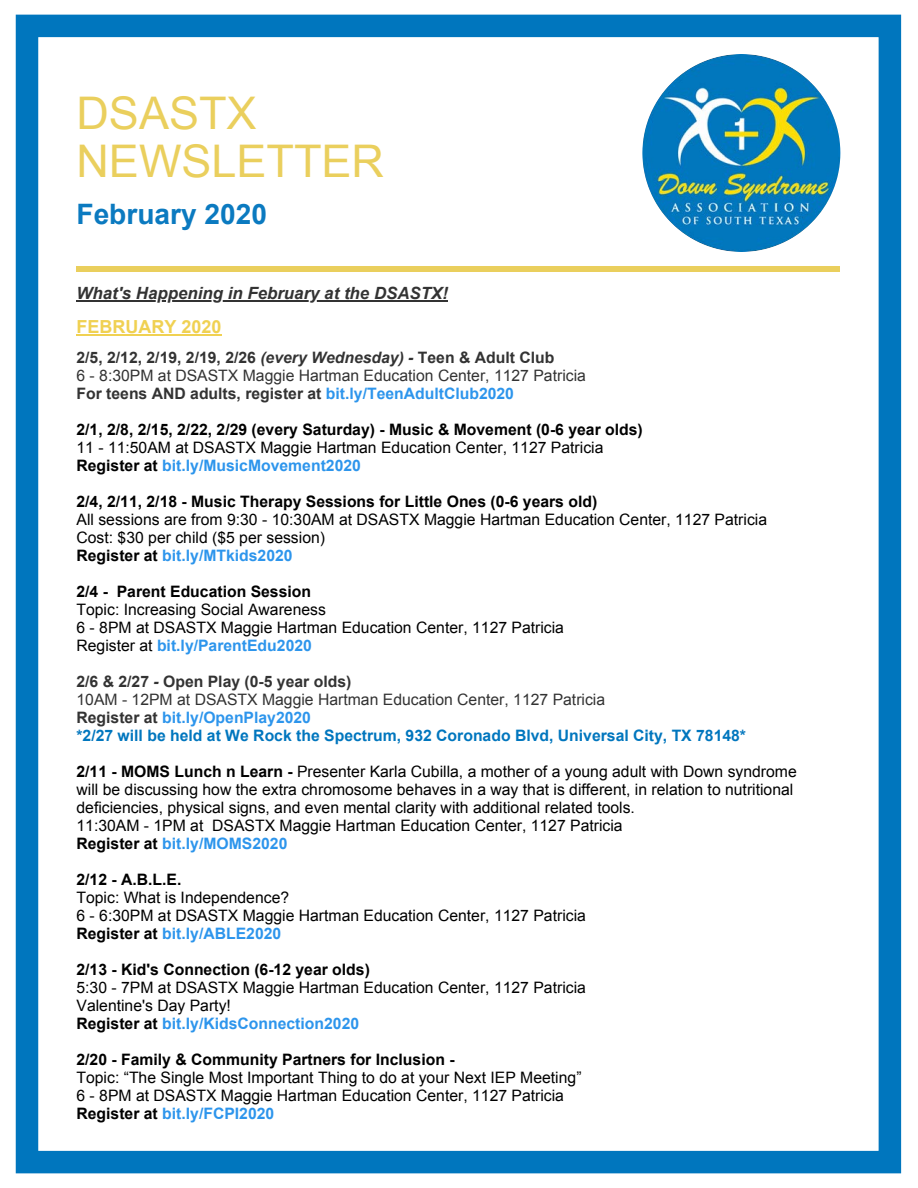
<style>
.page{position:relative;width:918px;height:1188px;background:#fff}
.page>*{position:absolute;margin:0;border:0;box-sizing:border-box;transform-origin:0 0}
.t1{font:45px/47.2px "Arial";color:#eacf5d}
.t2{font:700 28.2px "Arial";color:#0b7ac0}
.t3{font:700 18px "Arial";color:#f0d152}
.t4{font:italic 700 16.8px "Arial";color:#333}
.t5{font:15.75px/18px "Arial";color:#000}
.t6{font:700 15.75px "Arial";color:#000}
.t7{font:700 15.75px/18px "Arial";color:#0076be}
.t8{font:700 15.75px/18px "Arial";color:#333}
.s1{font-style:italic}
.s2{font-weight:400}
.s3{color:#2d95ec}
.s4{font-weight:700}
.s5{font-weight:700;color:#2d95ec}
.s6{color:#333}
.s7{font-style:italic;color:#333}
.s8{font-weight:400;color:#333}
</style>
<div class="page">
<div style="left:16px;top:15px;width:885px;height:1158px;border:23px solid #0076be"></div>
<hr style="left:77px;top:300px;width:371px;height:1px;background:#333">
<div style="left:77px;top:267px;width:763px;height:5px;background:#eacf5d"></div>
<hr style="left:77px;top:334px;width:145px;height:1px;background:#f0d152">
<img style="left:642px;top:54px;width:198px;height:198px">
<h1 class="t1" style="left:76px;top:90px;width:309px">DSASTX<br>NEWSLETTER</h1>
<h2 class="t2" style="left:76px;top:195px;width:192px">February 2020</h2>
<p class="t4" style="left:76px;top:282px;width:373px">What's Happening in February at the DSASTX!</p>
<p class="t3" style="left:76px;top:315px;width:147px">FEBRUARY 2020</p>
<p class="t8" style="left:76px;top:349px;width:511px">2/5, 2/12, 2/19, 2/19, 2/26 <span class="s1">(every Wednesday) -</span> Teen &amp; Adult Club<br><span class="s2">6 - 8:30PM at DSASTX Maggie Hartman Education Center, 1127 Patricia<br></span>For teens AND adults, register at <span class="s3">bit.ly/TeenAdultClub2020</span></p>
<p class="t6" style="left:76px;top:419px;width:568px">2/1, 2/8, 2/15, 2/22, 2/29 (every Saturday) - Music &amp; Movement (0-6 year olds)</p>
<p class="t5" style="left:76px;top:439px;width:528px">11 - 11:50AM at DSASTX Maggie Hartman Education Center, 1127 Patricia<br><span class="s4">Register at</span> <span class="s5">bit.ly/MusicMovement2020</span></p>
<p class="t6" style="left:76px;top:491px;width:522px">2/4, 2/11, 2/18 - Music Therapy Sessions for Little Ones (0-6 years old)</p>
<p class="t5" style="left:76px;top:511px;width:692px">All sessions are from 9:30 - 10:30AM at DSASTX Maggie Hartman Education Center, 1127 Patricia<br>Cost: $30 per child ($5 per session)<br><span class="s4">Register at</span> <span class="s5">bit.ly/MTkids2020</span></p>
<p class="t6" style="left:76px;top:581px;width:236px">2/4 - Parent Education Session</p>
<p class="t5" style="left:76px;top:601px;width:489px">Topic: Increasing Social Awareness<br>6 - 8PM at DSASTX Maggie Hartman Education Center, 1127 Patricia<br>Register at <span class="s5">bit.ly/ParentEdu2020</span></p>
<p class="t7" style="left:76px;top:673px;width:671px"><span class="s6">2/6 &amp; 2/27</span> <span class="s7">-</span> <span class="s6">Open Play (0-5 year olds)<br></span><span class="s8">10AM - 12PM at DSASTX Maggie Hartman Education Center, 1127 Patricia<br></span><span class="s6">Register at</span> <span class="s3">bit.ly/OpenPlay2020<br></span>*2/27 will be held at We Rock the Spectrum, 932 Coronado Blvd, Universal City, TX 78148*</p>
<p class="t5" style="left:76px;top:763px;width:722px"><span class="s4">2/11 - MOMS Lunch n Learn -</span> Presenter Karla Cubilla, a mother of a young adult with Down syndrome will be discussing how the extra chromosome behaves in a way that is different, in relation to nutritional deficiencies, physical signs, and even mental clarity with additional related tools.<br>11:30AM - 1PM at DSASTX Maggie Hartman Education Center, 1127 Patricia<br><span class="s4">Register at</span> <span class="s5">bit.ly/MOMS2020</span></p>
<p class="t6" style="left:76px;top:869px;width:107px">2/12 - A.B.L.E.</p>
<p class="t5" style="left:76px;top:889px;width:511px">Topic: What is Independence?<br>6 - 6:30PM at DSASTX Maggie Hartman Education Center, 1127 Patricia<br><span class="s4">Register at</span> <span class="s5">bit.ly/ABLE2020</span></p>
<p class="t6" style="left:76px;top:959px;width:295px">2/13 - Kid's Connection (6-12 year olds)</p>
<p class="t5" style="left:76px;top:979px;width:511px">5:30 - 7PM at DSASTX Maggie Hartman Education Center, 1127 Patricia<br>Valentine's Day Party!<br><span class="s4">Register at</span> <span class="s5">bit.ly/KidsConnection2020</span></p>
<p class="t6" style="left:76px;top:1049px;width:380px">2/20 - Family &amp; Community Partners for Inclusion -</p>
<p class="t5" style="left:76px;top:1069px;width:507px">Topic: “The Single Most Important Thing to do at your Next IEP Meeting”<br>6 - 8PM at DSASTX Maggie Hartman Education Center, 1127 Patricia<br><span class="s4">Register at</span> <span class="s5">bit.ly/FCPI2020</span></p>
</div>
